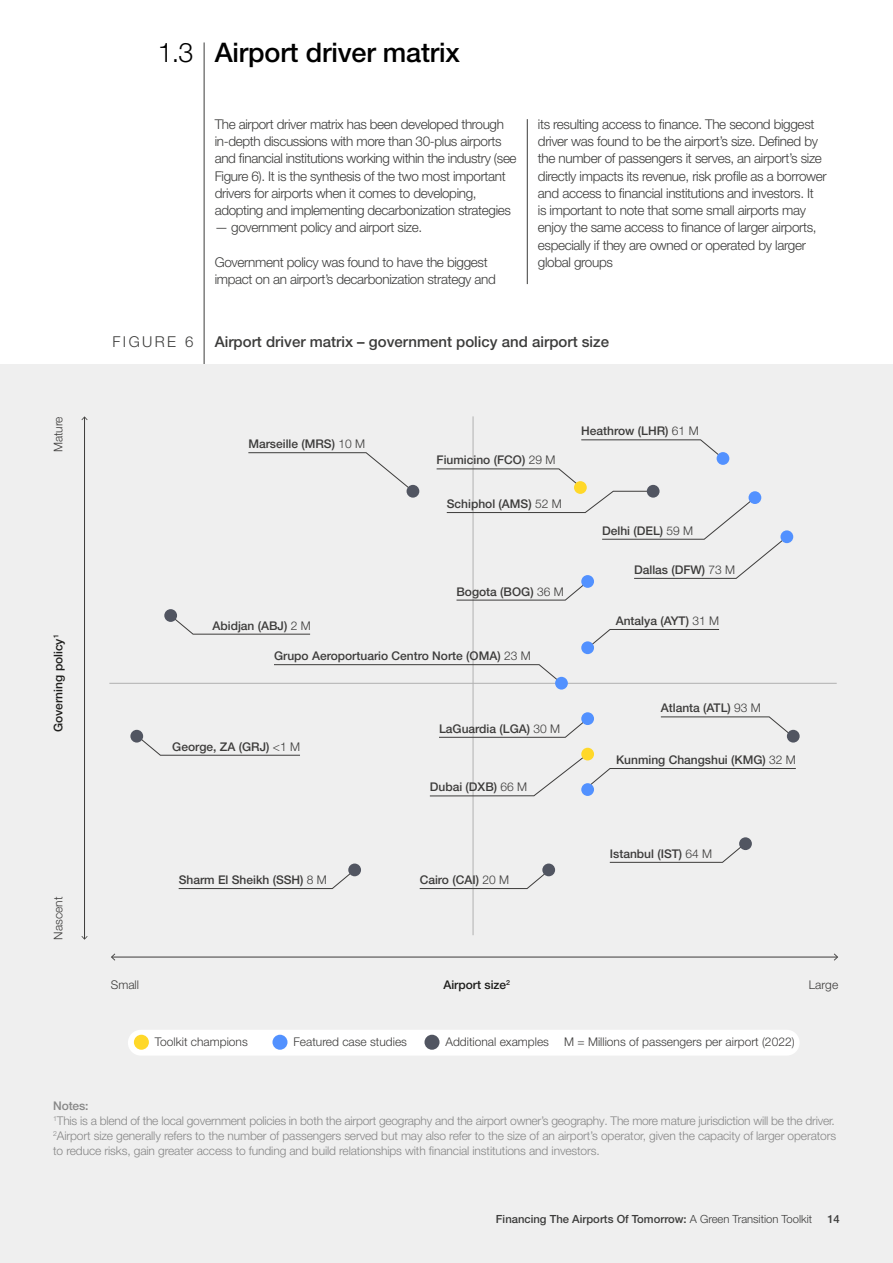
<style>
.page{position:relative;width:893px;height:1263px;background:#fff}
.page>*{position:absolute;margin:0;border:0;box-sizing:border-box;transform-origin:0 0}
.t1{font:500 27px "Helvetica Neue LT Pro";letter-spacing:-.005em;color:#000}
.t2{font:500 15px "Helvetica Neue LT Pro";color:#3c3c3b}
.t3{font:300 15px "Helvetica Neue LT Pro";letter-spacing:.16em;color:#3c3c3b}
.t4{font:300 13.5px/17.2px "Helvetica Neue LT Pro";letter-spacing:-.025em;color:#3c3c3b}
.t5{font:300 12px/15px "Helvetica Neue LT Pro";letter-spacing:-.01em;color:#878787}
.t6{font:500 12px "Helvetica Neue LT Pro";color:#3d3c3b}
.t7{font:300 12px "Helvetica Neue LT Pro";color:#3d3c3b}
.t8{font:500 12px "Helvetica Neue LT Pro";color:#1d1d1b}
.t9{font:500 11.25px "Helvetica Neue LT Pro";color:#3c3c3b}
.s1{font-weight:300}
.s2{font-weight:500}
</style>
<div class="page">
<hr style="left:204px;top:42px;width:1px;height:1139px;background:#3c3c3b">
<hr style="left:527px;top:119px;width:1px;height:165px;background:#3c3c3b">
<div style="left:0;top:364px;width:893px;height:899px;background:#efefef"></div>
<hr style="left:473px;top:416px;width:1px;height:519px;background:#b1b1b1">
<hr style="left:109px;top:683px;width:728px;height:1px;background:#b1b1b1">
<hr style="left:84px;top:417px;width:1px;height:522px;background:#3d3c3b">
<hr style="left:112px;top:957px;width:725px;height:1px;background:#3d3c3b">
<svg style="left:111px;top:953px;width:4px;height:7px"></svg>
<svg style="left:834px;top:953px;width:4px;height:7px"></svg>
<svg style="left:581px;top:439px;width:140px;height:20px"></svg>
<svg style="left:137px;top:736px;width:163px;height:20px"></svg>
<svg style="left:173px;top:618px;width:137px;height:16px"></svg>
<svg style="left:274px;top:664px;width:288px;height:20px"></svg>
<svg style="left:439px;top:718px;width:146px;height:20px"></svg>
<svg style="left:436px;top:468px;width:351px;height:132px"></svg>
<svg style="left:609px;top:846px;width:134px;height:17px"></svg>
<svg style="left:419px;top:869px;width:131px;height:20px"></svg>
<svg style="left:178px;top:872px;width:177px;height:17px"></svg>
<svg style="left:660px;top:716px;width:131px;height:18px"></svg>
<svg style="left:593px;top:629px;width:126px;height:16px"></svg>
<svg style="left:429px;top:753px;width:367px;height:43px"></svg>
<svg style="left:248px;top:452px;width:165px;height:40px"></svg>
<div style="left:407px;top:485px;width:12px;height:13px;background:#515561;border-radius:50%"></div>
<div style="left:647px;top:485px;width:13px;height:13px;background:#515561;border-radius:50%"></div>
<div style="left:574px;top:481px;width:13px;height:13px;background:#ffd829;border-radius:50%"></div>
<div style="left:780px;top:530px;width:13px;height:13px;background:#5291ff;border-radius:50%"></div>
<div style="left:748px;top:491px;width:13px;height:13px;background:#5291ff;border-radius:50%"></div>
<div style="left:717px;top:452px;width:12px;height:13px;background:#5291ff;border-radius:50%"></div>
<div style="left:581px;top:783px;width:13px;height:13px;background:#5291ff;border-radius:50%"></div>
<div style="left:581px;top:712px;width:13px;height:13px;background:#5291ff;border-radius:50%"></div>
<div style="left:555px;top:677px;width:13px;height:12px;background:#5291ff;border-radius:50%"></div>
<div style="left:581px;top:641px;width:13px;height:13px;background:#5291ff;border-radius:50%"></div>
<div style="left:581px;top:575px;width:13px;height:13px;background:#5291ff;border-radius:50%"></div>
<div style="left:581px;top:748px;width:13px;height:12px;background:#ffd829;border-radius:50%"></div>
<div style="left:542px;top:863px;width:13px;height:13px;background:#515561;border-radius:50%"></div>
<div style="left:787px;top:730px;width:13px;height:12px;background:#515561;border-radius:50%"></div>
<div style="left:739px;top:837px;width:13px;height:13px;background:#515561;border-radius:50%"></div>
<div style="left:348px;top:863px;width:13px;height:13px;background:#515561;border-radius:50%"></div>
<div style="left:130px;top:730px;width:13px;height:12px;background:#515561;border-radius:50%"></div>
<div style="left:164px;top:609px;width:13px;height:13px;background:#515561;border-radius:50%"></div>
<div style="left:128px;top:1030px;width:672px;height:25px;background:#fff;border-radius:13px"></div>
<div style="left:272px;top:1035px;width:15px;height:15px;background:#5291ff;border-radius:50%"></div>
<div style="left:134px;top:1035px;width:15px;height:15px;background:#ffd829;border-radius:50%"></div>
<div style="left:424px;top:1035px;width:15px;height:15px;background:#515561;border-radius:50%"></div>
<h1 class="t1" style="left:158px;top:36px;width:304px"><span class="s1">1.3</span> Airport driver matrix</h1>
<p class="t4" style="left:215px;top:115px;width:303px">The airport driver matrix has been developed through in-depth discussions with more than 30-plus airports and financial institutions working within the industry (see Figure 6). It is the synthesis of the two most important drivers for airports when it comes to developing, adopting and implementing decarbonization strategies</p>
<p class="t4" style="left:215px;top:219px;width:209px">— government policy and airport size.</p>
<p class="t4" style="left:215px;top:253px;width:283px">Government policy was found to have the biggest impact on an airport’s decarbonization strategy and</p>
<p class="t4" style="left:538px;top:115px;width:290px">its resulting access to finance. The second biggest driver was found to be the airport’s size. Defined by the number of passengers it serves, an airport’s size directly impacts its revenue, risk profile as a borrower and access to financial institutions and investors. It<br>is important to note that some small airports may enjoy the same access to finance of larger airports, especially if they are owned or operated by larger global groups</p>
<p class="t7" style="left:51px;top:452px;width:38px;rotate:-90deg">Mature</p>
<p class="t8" style="left:51px;top:732px;width:99px;rotate:-90deg">Governing policy<sup>1</sup></p>
<p class="t7" style="left:51px;top:940px;width:44px;rotate:-90deg">Nascent</p>
<p class="t3" style="left:112px;top:332px;width:82px">FIGURE 6</p>
<p class="t2" style="left:215px;top:332px;width:396px">Airport driver matrix – government policy and airport size</p>
<p class="t6" style="left:248px;top:437px;width:118px">Marseille (MRS) <span class="s1">10 M</span></p>
<p class="t6" style="left:212px;top:618px;width:100px">Abidjan (ABJ) <span class="s1">2 M</span></p>
<p class="t6" style="left:437px;top:453px;width:120px">Fiumicino (FCO) <span class="s1">29 M</span></p>
<p class="t6" style="left:447px;top:497px;width:116px">Schiphol (AMS) <span class="s1">52 M</span></p>
<p class="t6" style="left:456px;top:584px;width:109px">Bogota (BOG) <span class="s1">36 M</span></p>
<p class="t6" style="left:274px;top:649px;width:258px">Grupo Aeroportuario Centro Norte (OMA) <span class="s1">23 M</span></p>
<p class="t6" style="left:172px;top:739px;width:129px">George, ZA (GRJ) <span class="s1">&lt;1 M</span></p>
<p class="t6" style="left:439px;top:721px;width:123px">LaGuardia (LGA) <span class="s1">30 M</span></p>
<p class="t6" style="left:430px;top:780px;width:99px">Dubai (DXB) <span class="s1">66 M</span></p>
<p class="t6" style="left:581px;top:424px;width:119px">Heathrow (LHR) <span class="s1">61 M</span></p>
<p class="t6" style="left:602px;top:523px;width:93px">Delhi (DEL) <span class="s1">59 M</span></p>
<p class="t6" style="left:634px;top:562px;width:103px">Dallas (DFW) <span class="s1">73 M</span></p>
<p class="t6" style="left:616px;top:613px;width:105px">Antalya (AYT) <span class="s1">31 M</span></p>
<p class="t6" style="left:661px;top:701px;width:102px">Atlanta (ATL) <span class="s1">93 M</span></p>
<p class="t6" style="left:616px;top:752px;width:181px">Kunming Changshui (KMG) <span class="s1">32 M</span></p>
<p class="t6" style="left:179px;top:872px;width:150px">Sharm El Sheikh (SSH) <span class="s1">8 M</span></p>
<p class="t6" style="left:420px;top:872px;width:91px">Cairo (CAI) <span class="s1">20 M</span></p>
<p class="t6" style="left:610px;top:846px;width:104px">Istanbul (IST) <span class="s1">64 M</span></p>
<p class="t8" style="left:443px;top:978px;width:68px">Airport size<sup>2</sup></p>
<p class="t7" style="left:111px;top:978px;width:30px">Small</p>
<p class="t7" style="left:809px;top:978px;width:31px">Large</p>
<p class="t7" style="left:155px;top:1035px;width:94px">Toolkit champions</p>
<p class="t7" style="left:293px;top:1035px;width:115px">Featured case studies</p>
<p class="t7" style="left:445px;top:1035px;width:105px">Additional examples</p>
<p class="t7" style="left:564px;top:1035px;width:232px">M = Millions of passengers per airport (2022)</p>
<p class="t5" style="left:53px;top:1098px;width:785px"><span class="s2">Notes:<br></span><sup>1</sup>This is a blend of the local government policies in both the airport geography and the airport owner’s geography. The more mature jurisdiction will be the driver.<br><sup>2</sup>Airport size generally refers to the number of passengers served but may also refer to the size of an airport’s operator, given the capacity of larger operators to reduce risks, gain greater access to funding and build relationships with financial institutions and investors.</p>
<p class="t9" style="left:496px;top:1212px;width:318px">Financing The Airports Of Tomorrow: <span class="s1">A Green Transition Toolkit</span></p>
<p class="t9" style="left:827px;top:1212px;width:14px">14</p>
</div>
